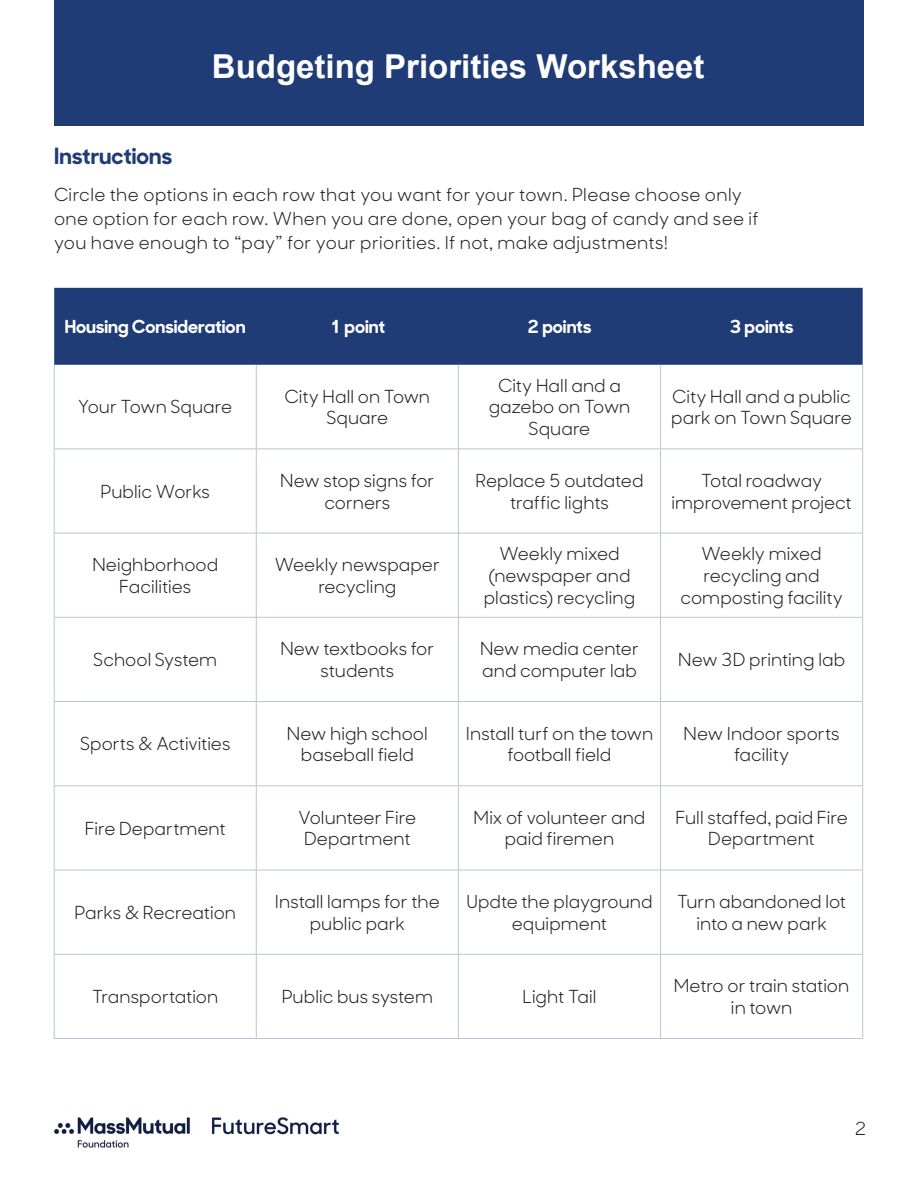
<style>
.page{position:relative;width:918px;height:1188px;background:#fff}
.page>*{position:absolute;margin:0;border:0;box-sizing:border-box;transform-origin:0 0}
.t1{font:700 33px "Arial";color:#fff}
.subheads{font:700 22.5px "MM Sharp Sans";letter-spacing:.005em;color:#203c76}
.body-MM{font:18px/21.6px "MM Sharp Sans";letter-spacing:.005em;color:#231f20;text-align:center}
.t2{font:700 18px "MM Sharp Sans";color:#fff}
</style>
<div class="page">
<div style="left:54px;top:0;width:810px;height:125px;background:#203c76"></div>
<div style="left:54px;top:288px;width:809px;height:77px;background:#203c76"></div>
<hr style="left:54px;top:365px;width:1px;height:84px;background:#b5c7d3">
<hr style="left:256px;top:365px;width:1px;height:84px;background:#b5c7d3">
<hr style="left:458px;top:365px;width:1px;height:84px;background:#b5c7d3">
<hr style="left:660px;top:365px;width:1px;height:84px;background:#b5c7d3">
<hr style="left:862px;top:365px;width:1px;height:84px;background:#b5c7d3">
<hr style="left:54px;top:449px;width:202px;height:1px;background:#b5c7d3">
<hr style="left:54px;top:449px;width:1px;height:84px;background:#b5c7d3">
<hr style="left:256px;top:449px;width:202px;height:1px;background:#b5c7d3">
<hr style="left:256px;top:449px;width:1px;height:84px;background:#b5c7d3">
<hr style="left:458px;top:449px;width:203px;height:1px;background:#b5c7d3">
<hr style="left:458px;top:449px;width:1px;height:84px;background:#b5c7d3">
<hr style="left:661px;top:449px;width:202px;height:1px;background:#b5c7d3">
<hr style="left:660px;top:449px;width:1px;height:84px;background:#b5c7d3">
<hr style="left:862px;top:449px;width:1px;height:84px;background:#b5c7d3">
<hr style="left:54px;top:533px;width:202px;height:1px;background:#b5c7d3">
<hr style="left:54px;top:533px;width:1px;height:84px;background:#b5c7d3">
<hr style="left:256px;top:533px;width:202px;height:1px;background:#b5c7d3">
<hr style="left:256px;top:533px;width:1px;height:84px;background:#b5c7d3">
<hr style="left:458px;top:533px;width:203px;height:1px;background:#b5c7d3">
<hr style="left:458px;top:533px;width:1px;height:84px;background:#b5c7d3">
<hr style="left:661px;top:533px;width:202px;height:1px;background:#b5c7d3">
<hr style="left:660px;top:533px;width:1px;height:84px;background:#b5c7d3">
<hr style="left:862px;top:533px;width:1px;height:84px;background:#b5c7d3">
<hr style="left:54px;top:617px;width:202px;height:1px;background:#b5c7d3">
<hr style="left:54px;top:618px;width:1px;height:83px;background:#b5c7d3">
<hr style="left:256px;top:617px;width:202px;height:1px;background:#b5c7d3">
<hr style="left:256px;top:618px;width:1px;height:83px;background:#b5c7d3">
<hr style="left:458px;top:617px;width:203px;height:1px;background:#b5c7d3">
<hr style="left:458px;top:618px;width:1px;height:83px;background:#b5c7d3">
<hr style="left:661px;top:617px;width:202px;height:1px;background:#b5c7d3">
<hr style="left:660px;top:618px;width:1px;height:83px;background:#b5c7d3">
<hr style="left:862px;top:618px;width:1px;height:83px;background:#b5c7d3">
<hr style="left:54px;top:701px;width:202px;height:1px;background:#b5c7d3">
<hr style="left:54px;top:702px;width:1px;height:84px;background:#b5c7d3">
<hr style="left:256px;top:701px;width:202px;height:1px;background:#b5c7d3">
<hr style="left:256px;top:702px;width:1px;height:84px;background:#b5c7d3">
<hr style="left:458px;top:701px;width:203px;height:1px;background:#b5c7d3">
<hr style="left:458px;top:702px;width:1px;height:84px;background:#b5c7d3">
<hr style="left:661px;top:701px;width:202px;height:1px;background:#b5c7d3">
<hr style="left:660px;top:702px;width:1px;height:84px;background:#b5c7d3">
<hr style="left:862px;top:702px;width:1px;height:84px;background:#b5c7d3">
<hr style="left:54px;top:786px;width:202px;height:1px;background:#b5c7d3">
<hr style="left:54px;top:786px;width:1px;height:84px;background:#b5c7d3">
<hr style="left:256px;top:786px;width:202px;height:1px;background:#b5c7d3">
<hr style="left:256px;top:786px;width:1px;height:84px;background:#b5c7d3">
<hr style="left:458px;top:786px;width:203px;height:1px;background:#b5c7d3">
<hr style="left:458px;top:786px;width:1px;height:84px;background:#b5c7d3">
<hr style="left:661px;top:786px;width:202px;height:1px;background:#b5c7d3">
<hr style="left:660px;top:786px;width:1px;height:84px;background:#b5c7d3">
<hr style="left:862px;top:786px;width:1px;height:84px;background:#b5c7d3">
<hr style="left:54px;top:870px;width:202px;height:1px;background:#b5c7d3">
<hr style="left:54px;top:870px;width:1px;height:84px;background:#b5c7d3">
<hr style="left:256px;top:870px;width:202px;height:1px;background:#b5c7d3">
<hr style="left:256px;top:870px;width:1px;height:84px;background:#b5c7d3">
<hr style="left:458px;top:870px;width:203px;height:1px;background:#b5c7d3">
<hr style="left:458px;top:870px;width:1px;height:84px;background:#b5c7d3">
<hr style="left:661px;top:870px;width:202px;height:1px;background:#b5c7d3">
<hr style="left:660px;top:870px;width:1px;height:84px;background:#b5c7d3">
<hr style="left:862px;top:870px;width:1px;height:84px;background:#b5c7d3">
<hr style="left:54px;top:954px;width:202px;height:1px;background:#b5c7d3">
<hr style="left:54px;top:954px;width:1px;height:84px;background:#b5c7d3">
<hr style="left:256px;top:954px;width:202px;height:1px;background:#b5c7d3">
<hr style="left:256px;top:954px;width:1px;height:84px;background:#b5c7d3">
<hr style="left:458px;top:954px;width:203px;height:1px;background:#b5c7d3">
<hr style="left:458px;top:954px;width:1px;height:84px;background:#b5c7d3">
<hr style="left:661px;top:954px;width:202px;height:1px;background:#b5c7d3">
<hr style="left:660px;top:954px;width:1px;height:84px;background:#b5c7d3">
<hr style="left:862px;top:954px;width:1px;height:84px;background:#b5c7d3">
<hr style="left:54px;top:1038px;width:202px;height:1px;background:#b5c7d3">
<hr style="left:256px;top:1038px;width:202px;height:1px;background:#b5c7d3">
<hr style="left:458px;top:1038px;width:203px;height:1px;background:#b5c7d3">
<hr style="left:661px;top:1038px;width:202px;height:1px;background:#b5c7d3">
<img style="left:54px;top:1117px;width:284px;height:31px">
<p class="t1" style="left:212px;top:45px;width:494px">Budgeting Priorities Worksheet</p>
<p class="subheads" style="left:54px;top:137px;width:120px">Instructions</p>
<p class="body-MM" style="left:54px;top:181px;width:706px;line-height:24px;text-align:left">Circle the options in each row that you want for your town. Please choose only one option for each row. When you are done, open your bag of candy and see if you have enough to “pay” for your priorities. If not, make adjustments!</p>
<p class="t2" style="left:65px;top:312px;width:182px">Housing Consideration</p>
<p class="t2" style="left:330px;top:312px;width:57px">1 point</p>
<p class="t2" style="left:528px;top:312px;width:65px">2 points</p>
<p class="t2" style="left:730px;top:312px;width:65px">3 points</p>
<p class="body-MM" style="left:78px;top:395px;width:156px">Your Town Square</p>
<p class="body-MM" style="left:285px;top:384px;width:147px">City Hall on Town<br>Square</p>
<p class="body-MM" style="left:489px;top:373px;width:143px">City Hall and a gazebo on Town<br>Square</p>
<p class="body-MM" style="left:671px;top:384px;width:182px;text-align:left">City Hall and a public park on Town Square</p>
<p class="body-MM" style="left:101px;top:479px;width:111px">Public Works</p>
<p class="body-MM" style="left:280px;top:468px;width:156px">New stop signs for corners</p>
<p class="body-MM" style="left:475px;top:468px;width:170px">Replace 5 outdated traffic lights</p>
<p class="body-MM" style="left:671px;top:468px;width:182px">Total roadway improvement project</p>
<p class="body-MM" style="left:92px;top:552px;width:127px">Neighborhood<br>Facilities</p>
<p class="body-MM" style="left:275px;top:552px;width:167px">Weekly newspaper recycling</p>
<p class="body-MM" style="left:484px;top:542px;width:153px">Weekly mixed (newspaper and plastics) recycling</p>
<p class="body-MM" style="left:680px;top:542px;width:164px">Weekly mixed recycling and composting facility</p>
<p class="body-MM" style="left:93px;top:647px;width:125px">School System</p>
<p class="body-MM" style="left:280px;top:637px;width:156px">New textbooks for students</p>
<p class="body-MM" style="left:480px;top:637px;width:160px;text-align:left">New media center and computer lab</p>
<p class="body-MM" style="left:678px;top:647px;width:169px">New 3D printing lab</p>
<p class="body-MM" style="left:80px;top:732px;width:152px">Sports &amp; Activities</p>
<p class="body-MM" style="left:287px;top:721px;width:142px">New high school baseball field</p>
<p class="body-MM" style="left:466px;top:721px;width:189px">Install turf on the town football field</p>
<p class="body-MM" style="left:684px;top:721px;width:157px">New Indoor sports facility</p>
<p class="body-MM" style="left:85px;top:816px;width:143px">Fire Department</p>
<p class="body-MM" style="left:299px;top:805px;width:119px">Volunteer Fire<br>Department</p>
<p class="body-MM" style="left:474px;top:805px;width:173px">Mix of volunteer and paid firemen</p>
<p class="body-MM" style="left:675px;top:805px;width:174px">Full staffed, paid Fire<br>Department</p>
<p class="body-MM" style="left:74px;top:900px;width:163px">Parks &amp; Recreation</p>
<p class="body-MM" style="left:275px;top:889px;width:167px">Install lamps for the public park</p>
<p class="body-MM" style="left:466px;top:889px;width:188px">Updte the playground equipment</p>
<p class="body-MM" style="left:677px;top:889px;width:171px">Turn abandoned lot into a new park</p>
<p class="body-MM" style="left:92px;top:984px;width:128px">Transportation</p>
<p class="body-MM" style="left:282px;top:984px;width:153px">Public bus system</p>
<p class="body-MM" style="left:523px;top:984px;width:75px">Light Tail</p>
<p class="body-MM" style="left:674px;top:974px;width:177px">Metro or train station in town</p>
<p class="body-MM" style="left:855px;top:1116px;width:13px">2</p>
</div>
